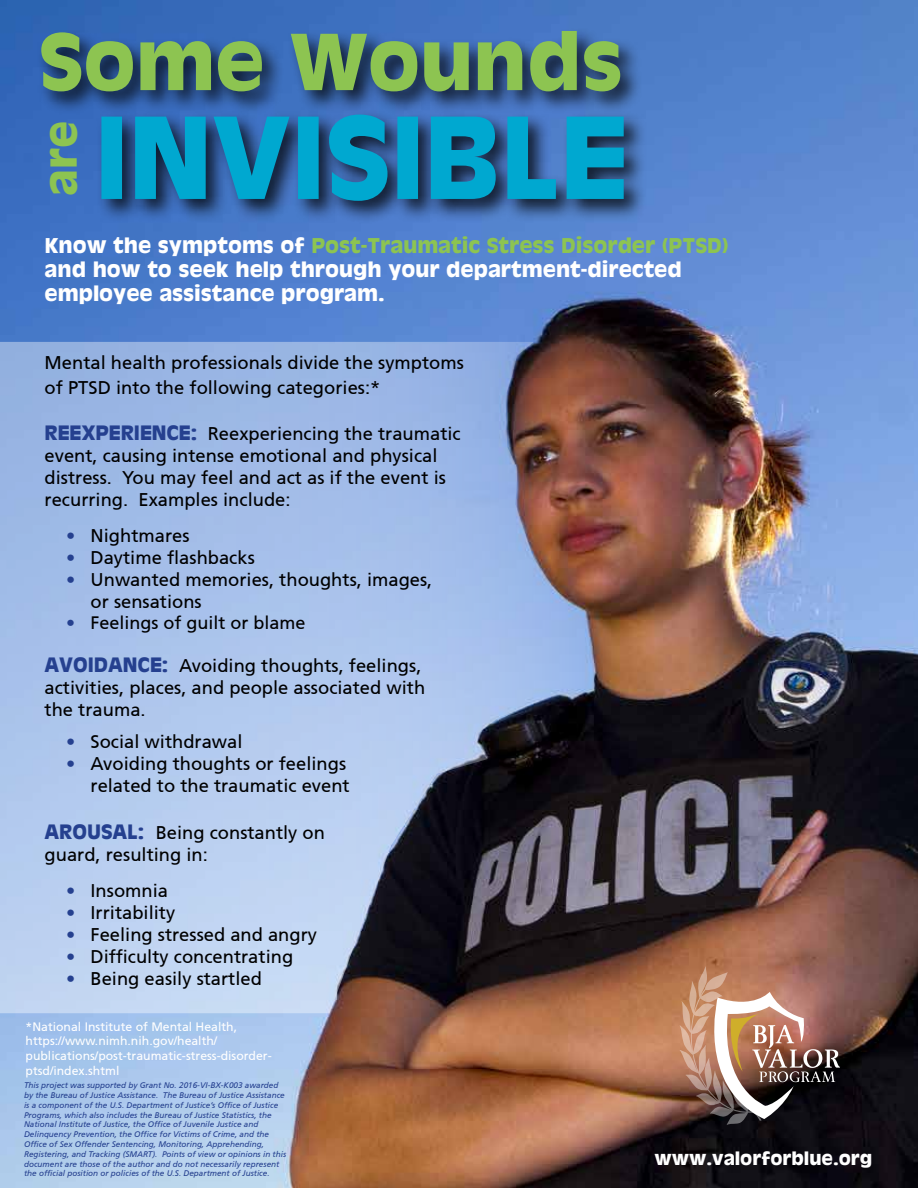
<style>
.page{position:relative;width:918px;height:1188px;background:#fff}
.page>*{position:absolute;margin:0;border:0;box-sizing:border-box;transform-origin:0 0}
.t1{font:700 109.95px "Antique Olive";color:#00a8d0}
.t2{font:700 75.3px "Antique Olive";color:#8dc451}
.t3{font:700 40.95px "Antique Olive";color:#8dc451}
.t4{font:700 19.95px/23.9px "Antique Olive";color:#fff}
.t5{font:18.3px/22px "Articulate";color:#000}
.t6{font:18px "Articulate";color:#000}
.t7{font:700 17.4px "Antique Olive";color:#fff}
.t8{font:12.3px/14.7px "Articulate";color:#fff}
.t9{font:italic 8.1px/9.8px "Articulate";color:#25408f}
.s1{color:#8dc451}
.s2{font-family:"Antique Olive";font-weight:700;font-size:19.35px;color:#25408f}
.s3{color:#25408f}
</style>
<div class="page">
<img style="left:0;top:0;width:918px;height:1188px">
<svg style="left:0;top:342px;width:594px;height:671px;background:#9bb0d3"></svg>
<div style="left:36px;top:26px;width:607px;height:88px;background:#000;opacity:.75"></div>
<div style="left:96px;top:110px;width:551px;height:114px;background:#000;opacity:.75"></div>
<img style="left:680px;top:966px;width:160px;height:159px">
<h2 class="t2" style="left:39px;top:12px;width:586px">Some Wounds</h2>
<h3 class="t3" style="left:35px;top:196px;width:76px;rotate:-90deg">are</h3>
<h1 class="t1" style="left:94px;top:85px;width:535px">INVISIBLE</h1>
<p class="t4" style="left:45px;top:233px;width:685px">Know the symptoms of <span class="s1">Post-Traumatic Stress Disorder (PTSD) </span>and how to seek help through your department-directed employee assistance program.</p>
<p class="t5" style="left:45px;top:350px;width:421px;line-height:24.5px">Mental health professionals divide the symptoms of PTSD into the following categories:*</p>
<p class="t5" style="left:45px;top:422px;width:418px"><span class="s2">REEXPERIENCE:</span> Reexperiencing the traumatic event, causing intense emotional and physical distress. You may feel and act as if the event is recurring. Examples include:</p>
<p class="t5" style="left:66px;top:524px;width:125px"><span class="s3">•</span> Nightmares</p>
<p class="t5" style="left:66px;top:546px;width:190px"><span class="s3">•</span> Daytime flashbacks</p>
<p class="t5" style="left:91px;top:568px;width:343px;text-indent:-24px"><span class="s3">•</span> Unwanted memories, thoughts, images, or sensations</p>
<p class="t6" style="left:66px;top:613px;width:241px"><span class="s3">•</span> Feelings of guilt or blame</p>
<p class="t5" style="left:45px;top:655px;width:382px"><span class="s2">AVOIDANCE:</span> Avoiding thoughts, feelings, activities, places, and people associated with the trauma.</p>
<p class="t5" style="left:66px;top:730px;width:178px"><span class="s3">•</span> Social withdrawal</p>
<p class="t5" style="left:66px;top:752px;width:285px;text-align:right"><span class="s3">•</span> Avoiding thoughts or feelings related to the traumatic event</p>
<p class="t5" style="left:45px;top:822px;width:282px"><span class="s2">AROUSAL:</span> Being constantly on guard, resulting in:</p>
<p class="t5" style="left:66px;top:879px;width:104px"><span class="s3">•</span> Insomnia</p>
<p class="t5" style="left:66px;top:901px;width:111px"><span class="s3">•</span> Irritability</p>
<p class="t5" style="left:66px;top:923px;width:253px"><span class="s3">•</span> Feeling stressed and angry</p>
<p class="t5" style="left:66px;top:946px;width:229px"><span class="s3">•</span> Difficulty concentrating</p>
<p class="t5" style="left:66px;top:968px;width:197px"><span class="s3">•</span> Being easily startled</p>
<p class="t8" style="left:26px;top:1019px;width:248px">*National Institute of Mental Health, https://www.nimh.nih.gov/health/ publications/post-traumatic-stress-disorder&shy;ptsd/index.shtml</p>
<p class="t9" style="left:24px;top:1081px;width:264px">This project was supported by Grant No. 2016-VI-BX-K003 awarded by the Bureau of Justice Assistance. The Bureau of Justice Assistance is a component of the U.S. Department of Justice’s Office of Justice Programs, which also includes the Bureau of Justice Statistics, the National Institute of Justice, the Office of Juvenile Justice and Delinquency Prevention, the Office for Victims of Crime, and the Office of Sex Offender Sentencing, Monitoring, Apprehending, Registering, and Tracking (SMART). Points of view or opinions in this document are those of the author and do not necessarily represent the official position or policies of the U.S. Department of Justice.</p>
<p class="t7" style="left:655px;top:1147px;width:219px">www.valorforblue.org</p>
</div>
